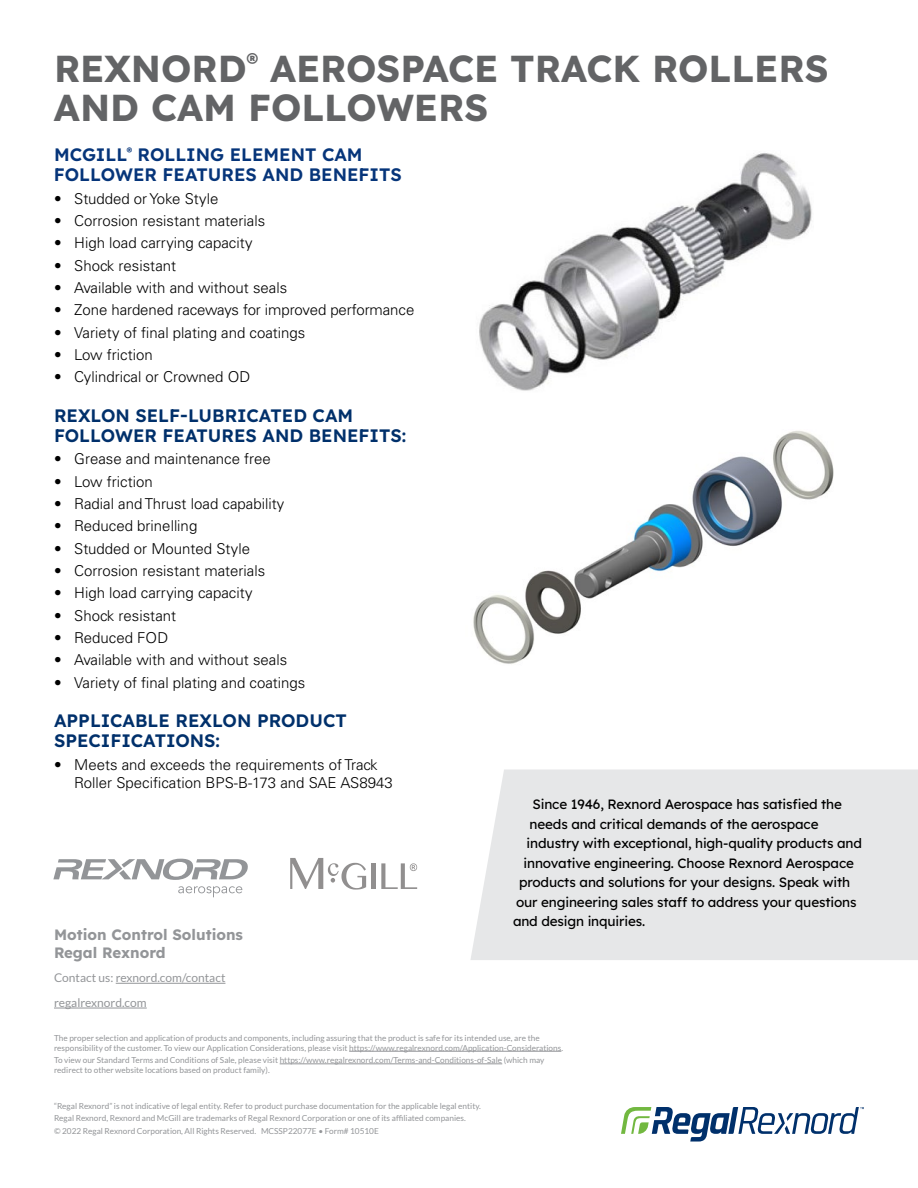
<style>
.page{position:relative;width:918px;height:1188px;background:#fff}
.page>*{position:absolute;margin:0;border:0;box-sizing:border-box;transform-origin:0 0}
.t1{font:37.5px/39px "Lexend";color:#636466}
.t2{font:18px/19.5px "Lexend";color:#00306b}
.t3{font:18px/19.5px "Lexend";color:#06357a}
.t4{font:300 15px/18px "Univers LT Std";color:#000}
.t5{font:15px/18px "Lexend";color:#939598}
.t6{font:13.5px "Lexend";letter-spacing:-.01em;color:#000}
.t7{font:12px/24.8px "Lato";color:#939598}
.t8{font:8.25px/9.9px "Lato";color:#939598}
</style>
<div class="page">
<img style="left:473px;top:431px;width:361px;height:233px">
<div style="left:470px;top:770px;width:448px;height:190px;background:#e6e7e8"></div>
<svg style="left:621px;top:1107px;width:243px;height:35px"></svg>
<hr style="left:349px;top:1051px;width:212px;height:1px;background:#939598">
<hr style="left:280px;top:1064px;width:222px;height:1px;background:#939598">
<hr style="left:116px;top:983px;width:109px;height:1px;background:#939598">
<hr style="left:54px;top:1008px;width:93px;height:1px;background:#939598">
<svg style="left:53px;top:859px;width:195px;height:21px"></svg>
<svg style="left:178px;top:886px;width:64px;height:11px"></svg>
<div style="left:371px;top:863px;width:5px;height:26px;background:#918f8f"></div>
<svg style="left:290px;top:858px;width:76px;height:32px"></svg>
<svg style="left:381px;top:863px;width:36px;height:26px"></svg>
<img style="left:479px;top:153px;width:333px;height:238px">
<h1 class="t1" style="left:54px;top:47px;width:776px">REXNORD<sup>®</sup> AEROSPACE TRACK ROLLERS<br>AND CAM FOLLOWERS</h1>
<h2 class="t3" style="left:54px;top:144px;width:349px">MCGILL<sup>®</sup> ROLLING ELEMENT CAM<br>FOLLOWER FEATURES AND BENEFITS</h2>
<h3 class="t4" style="left:54px;top:189px;width:166px">• Studded or Yoke Style</h3>
<h3 class="t4" style="left:54px;top:212px;width:213px">• Corrosion resistant materials</h3>
<h3 class="t4" style="left:54px;top:234px;width:200px">• High load carrying capacity</h3>
<h3 class="t4" style="left:54px;top:256px;width:124px">• Shock resistant</h3>
<h3 class="t4" style="left:54px;top:279px;width:235px">• Available with and without seals</h3>
<h3 class="t4" style="left:54px;top:301px;width:362px">• Zone hardened raceways for improved performance</h3>
<h3 class="t4" style="left:54px;top:323px;width:253px">• Variety of final plating and coatings</h3>
<h3 class="t4" style="left:54px;top:346px;width:100px">• Low friction</h3>
<h3 class="t4" style="left:54px;top:368px;width:198px">• Cylindrical or Crowned OD</h3>
<h2 class="t2" style="left:54px;top:405px;width:354px">REXLON SELF-LUBRICATED CAM<br>FOLLOWER FEATURES AND BENEFITS:</h2>
<h3 class="t4" style="left:54px;top:450px;width:218px">• Grease and maintenance free</h3>
<h3 class="t4" style="left:54px;top:472px;width:100px">• Low friction</h3>
<h3 class="t4" style="left:54px;top:495px;width:232px">• Radial and Thrust load capability</h3>
<h3 class="t4" style="left:54px;top:517px;width:145px">• Reduced brinelling</h3>
<h3 class="t4" style="left:54px;top:539px;width:198px">• Studded or Mounted Style</h3>
<h3 class="t4" style="left:54px;top:562px;width:213px">• Corrosion resistant materials</h3>
<h3 class="t4" style="left:54px;top:584px;width:200px">• High load carrying capacity</h3>
<h3 class="t4" style="left:54px;top:606px;width:124px">• Shock resistant</h3>
<h3 class="t4" style="left:54px;top:629px;width:116px">• Reduced FOD</h3>
<h3 class="t4" style="left:54px;top:651px;width:235px">• Available with and without seals</h3>
<h3 class="t4" style="left:54px;top:673px;width:253px">• Variety of final plating and coatings</h3>
<h2 class="t2" style="left:54px;top:710px;width:294px">APPLICABLE REXLON PRODUCT<br>SPECIFICATIONS:</h2>
<h3 class="t4" style="left:74px;top:755px;width:320px;text-indent:-20px">• Meets and exceeds the requirements of Track<br>Roller Specification BPS-B-173 and SAE AS8943</h3>
<h3 class="t5" style="left:54px;top:924px;width:191px">Motion Control Solutions<br>Regal Rexnord</h3>
<h3 class="t7" style="left:54px;top:966px;width:173px">Contact us: rexnord.com/contact regalrexnord.com</h3>
<h3 class="t6" style="left:532px;top:795px;width:311px">Since 1946, Rexnord Aerospace has satisfied the</h3>
<h3 class="t6" style="left:530px;top:814px;width:291px">needs and critical demands of the aerospace</h3>
<h3 class="t6" style="left:527px;top:834px;width:337px">industry with exceptional, high-quality products and</h3>
<h3 class="t6" style="left:524px;top:853px;width:332px">innovative engineering. Choose Rexnord Aerospace</h3>
<h3 class="t6" style="left:519px;top:873px;width:333px">products and solutions for your designs. Speak with</h3>
<h3 class="t6" style="left:516px;top:892px;width:342px">our engineering sales staff to address your questions</h3>
<h3 class="t6" style="left:513px;top:912px;width:134px">and design inquiries.</h3>
<p class="t8" style="left:54px;top:1033px;width:511px">The proper selection and application of products and components, including assuring that the product is safe for its intended use, are the responsibility of the customer. To view our Application Considerations, please visit https://www.regalrexnord.com/Application-Considerations.</p>
<p class="t8" style="left:54px;top:1055px;width:492px">To view our Standard Terms and Conditions of Sale, please visit https://www.regalrexnord.com/Terms-and-Conditions-of-Sale (which may redirect to other website locations based on product family).</p>
<p class="t8" style="left:54px;top:1099px;width:428px;line-height:12.6px">“Regal Rexnord” is not indicative of legal entity. Refer to product purchase documentation for the applicable legal entity.<br>Regal Rexnord, Rexnord and McGill are trademarks of Regal Rexnord Corporation or one of its affiliated companies.<br>© 2022 Regal Rexnord Corporation, All Rights Reserved. MCSSP22077E • Form# 10510E</p>
</div>
